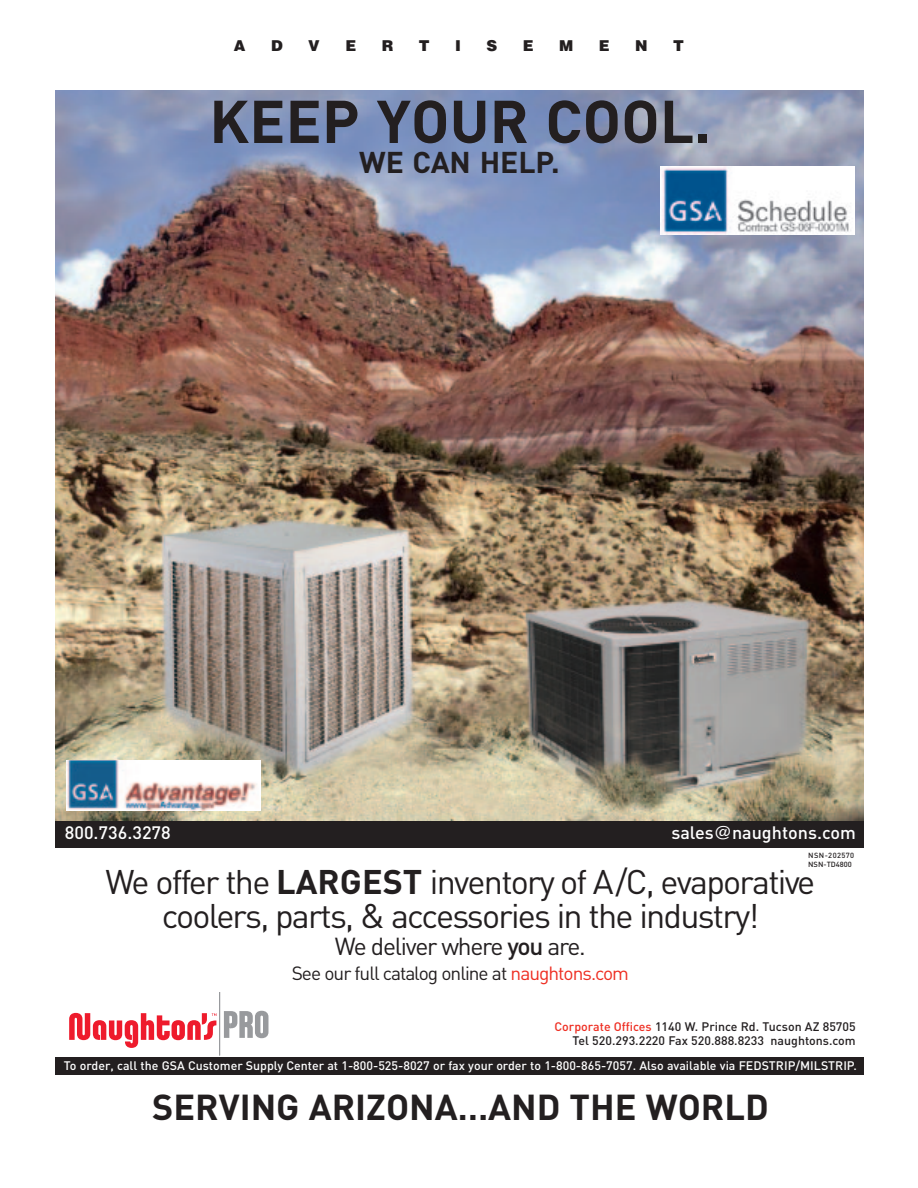
<style>
.page{position:relative;width:918px;height:1188px;background:#fff}
.page>*{position:absolute;margin:0;border:0;box-sizing:border-box;transform-origin:0 0}
.t1{font:700 59.4px "DIN";color:#231f20}
.t2{font:700 35.7px "DIN";color:#231f20}
.t3{font:33.75px/34.2px "DIN";letter-spacing:-.05em;color:#231f20;text-align:center}
.t4{font:700 29.7px "DIN";color:#231f20}
.t5{font:24.3px "DIN";letter-spacing:-.05em;color:#231f20}
.t6{font:18.9px "DIN";letter-spacing:-.05em;color:#231f20}
.t7{font:500 17.85px "DIN";color:#fff}
.t8{font:900 15px "Helvetica";color:#231f20}
.t9{font:500 12.3px "DIN";color:#fff}
.t10{font:500 12.3px/14.7px "DIN";color:#231f20;text-align:right}
.t11{font:500 7.35px/8.9px "DIN";letter-spacing:.025em;color:#231f20}
.s1{font-family:"Helvetica";font-weight:400}
.s2{font-weight:700}
.s3{font-weight:500}
.s4{color:#ee2e22}
</style>
<div class="page">
<img style="left:55px;top:91px;width:809px;height:730px">
<div style="left:55px;top:821px;width:809px;height:26px;background:#231f20"></div>
<svg style="left:69px;top:1013px;width:147px;height:35px"></svg>
<hr style="left:219px;top:992px;width:1px;height:63px;background:#97999c">
<svg style="left:224px;top:1011px;width:44px;height:27px"></svg>
<div style="left:55px;top:1057px;width:809px;height:18px;background:#231f20"></div>
<img style="left:661px;top:167px;width:194px;height:68px">
<img style="left:66px;top:760px;width:194px;height:50px">
<p class="t8" style="left:234px;top:40px;width:13px">A</p>
<p class="t8" style="left:271px;top:40px;width:13px">D</p>
<p class="t8" style="left:308px;top:40px;width:13px">V</p>
<p class="t8" style="left:345px;top:40px;width:12px">E</p>
<p class="t8" style="left:382px;top:40px;width:13px">R</p>
<p class="t8" style="left:419px;top:40px;width:12px">T</p>
<p class="t8" style="left:455px;top:40px;width:7px">I</p>
<p class="t8" style="left:487px;top:40px;width:12px">S</p>
<p class="t8" style="left:523px;top:40px;width:12px">E</p>
<p class="t8" style="left:559px;top:40px;width:16px">M</p>
<p class="t8" style="left:599px;top:40px;width:12px">E</p>
<p class="t8" style="left:635px;top:40px;width:14px">N</p>
<p class="t8" style="left:673px;top:40px;width:12px">T</p>
<h1 class="t1" style="left:209px;top:101px;width:504px">KEEP YOUR COOL.</h1>
<h3 class="t4" style="left:359px;top:152px;width:202px">WE CAN HELP.</h3>
<h3 class="t7" style="left:65px;top:826px;width:107px">800.736.3278</h3>
<h3 class="t7" style="left:671px;top:826px;width:186px">sales<span class="s1">@</span>naughtons.com</h3>
<p class="t11" style="left:808px;top:852px;width:48px">NSN-202570<br>NSN-TD4800</p>
<h3 class="t3" style="left:106px;top:869px;width:711px">We offer the <span class="s2">LARGEST</span> inventory of A/C, evaporative coolers, parts, &amp; accessories in the industry!</h3>
<h3 class="t5" style="left:335px;top:937px;width:252px">We deliver where <span class="s3">you</span> are.</h3>
<h3 class="t6" style="left:292px;top:966px;width:339px">See our full catalog online at <span class="s4">naughtons.com</span></h3>
<p class="t10" style="left:554px;top:1020px;width:303px"><span class="s4">Corporate Offices</span> 1140 W. Prince Rd. Tucson AZ 85705<br>Tel 520.293.2220 Fax 520.888.8233 naughtons.com</p>
<p class="t9" style="left:64px;top:1061px;width:794px">To order, call the GSA Customer Supply Center at 1-800-525-8027 or fax your order to 1-800-865-7057. Also available via FEDSTRIP/MILSTRIP.</p>
<h2 class="t2" style="left:152px;top:1094px;width:618px">SERVING ARIZONA…AND THE WORLD</h2>
</div>
